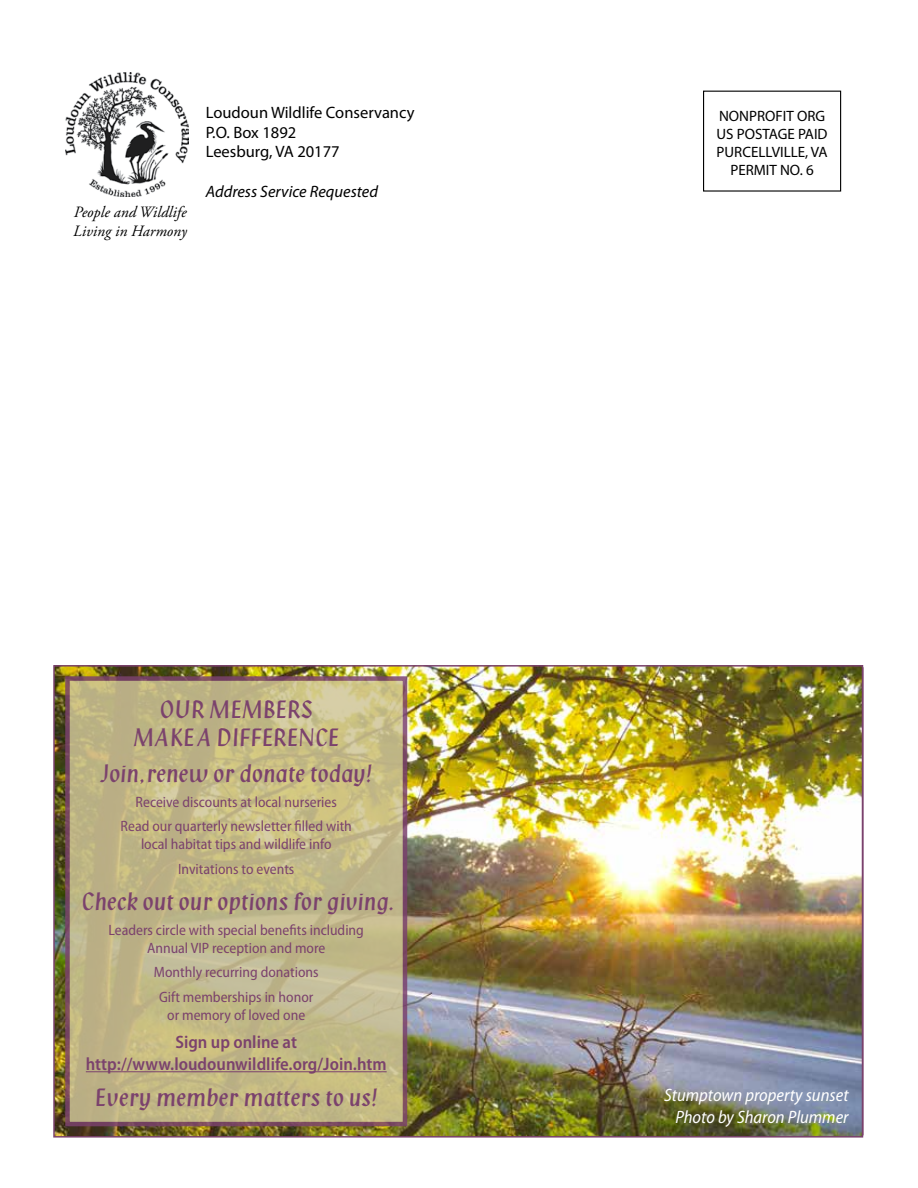
<style>
.page{position:relative;width:918px;height:1188px;background:#fff}
.page>*{position:absolute;margin:0;border:0;box-sizing:border-box;transform-origin:0 0}
.t1{font:24px/28.8px "Klang";color:#7b426d;text-align:center}
.t2{font:600 semi-condensed 18px/21.6px "Myriad Pro";color:#7b426d;text-align:center}
.t3{font:italic semi-condensed 18px/21.6px "Myriad Pro";color:#fff;text-align:right}
.t4{font:16.5px/19.8px "Myriad Pro";color:#000}
.t5{font:italic 16.5px "Myriad Pro";color:#000}
.t6{font:italic 15.75px/18.9px "Adobe Garamond Pro";color:#000}
.t7{font:semi-condensed 15px/24.8px "Myriad Pro";color:#7b426d;text-align:center}
.t8{font:15px/18px "Myriad Pro";color:#000;text-align:center}
</style>
<div class="page">
<div style="left:703px;top:91px;width:138px;height:101px;border:1px solid #000"></div>
<img style="left:66px;top:73px;width:122px;height:124px">
<img style="left:56px;top:668px;width:804px;height:467px">
<svg style="left:65px;top:676px;width:342px;height:450px;background:#b8ab81"></svg>
<hr style="left:86px;top:1071px;width:301px;height:1px;background:#7b426d">
<p class="t6" style="left:73px;top:203px;width:115px">People and Wildlife<br>Living in Harmony</p>
<p class="t4" style="left:206px;top:102px;width:210px">Loudoun Wildlife Conservancy<br>P.O. Box 1892<br>Leesburg, VA 20177</p>
<p class="t5" style="left:206px;top:181px;width:174px">Address Service Requested</p>
<p class="t8" style="left:717px;top:107px;width:113px">NONPROFIT ORG<br>US POSTAGE PAID<br>PURCELLVILLE, VA<br>PERMIT NO. 6</p>
<h1 class="t1" style="left:133px;top:695px;width:207px">OUR MEMBERS<br>MAKE A DIFFERENCE</h1>
<h1 class="t1" style="left:100px;top:760px;width:273px">Join,renew or donate today!</h1>
<p class="t7" style="left:121px;top:789px;width:233px">Receive discounts at local nurseries<br>Read our quarterly newsletter filled with</p>
<p class="t7" style="left:141px;top:832px;width:192px">local habitat tips and wildlife info<br>Invitations to events</p>
<h1 class="t1" style="left:82px;top:888px;width:314px">Check out our options for giving.</h1>
<p class="t7" style="left:109px;top:920px;width:257px;line-height:18px">Leaders circle with special benefits including<br>Annual VIP reception and more</p>
<p class="t7" style="left:154px;top:960px;width:166px">Monthly recurring donations<br>Gift memberships in honor</p>
<p class="t7" style="left:167px;top:1002px;width:140px">or memory of loved one</p>
<p class="t2" style="left:86px;top:1031px;width:302px">Sign up online at http://www.loudounwildlife.org/Join.htm</p>
<h1 class="t1" style="left:95px;top:1083px;width:284px">Every member matters to us!</h1>
<p class="t3" style="left:664px;top:1084px;width:186px">Stumptown property sunset<br>Photo by Sharon Plummer</p>
</div>
